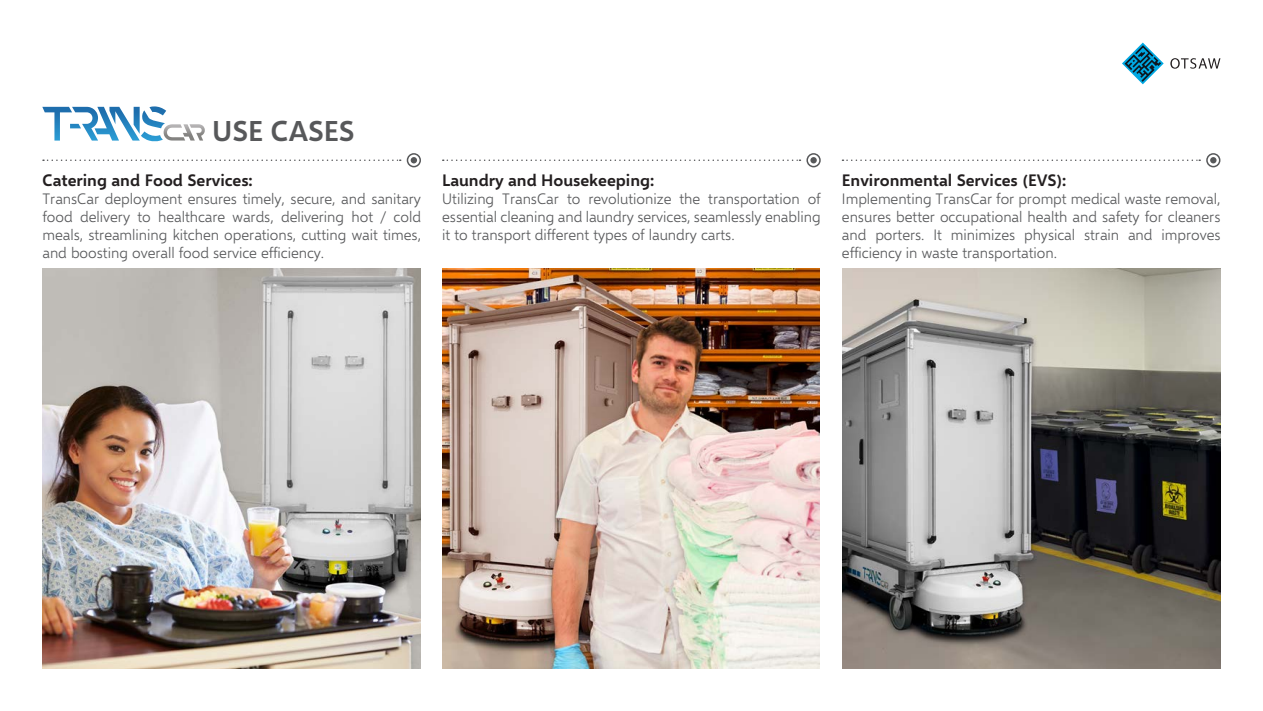
<style>
.page{position:relative;width:1263px;height:711px;background:#fff}
.page>*{position:absolute;margin:0;border:0;box-sizing:border-box;transform-origin:0 0}
.t1{font:600 28.5px "Selawik";color:#57585a}
.t2{font:600 16.5px "Selawik";color:#231f20}
.t3{font:300 15px/18px "Selawik";color:#57585a;text-align:justify}
</style>
<div class="page">
<img style="left:43px;top:268px;width:377px;height:400px">
<img style="left:442px;top:269px;width:378px;height:399px">
<img style="left:843px;top:268px;width:377px;height:400px">
<div style="left:407px;top:153px;width:14px;height:14px;border:2px solid #57585a;border-radius:50%"></div>
<svg style="left:411px;top:157px;width:6px;height:6px"></svg>
<svg style="left:43px;top:159px;width:358px;height:2px"></svg>
<div style="left:1206px;top:153px;width:14px;height:14px;border:2px solid #57585a;border-radius:50%"></div>
<svg style="left:1210px;top:157px;width:6px;height:6px"></svg>
<svg style="left:842px;top:159px;width:358px;height:2px"></svg>
<div style="left:806px;top:153px;width:15px;height:14px;border:2px solid #57585a;border-radius:50%"></div>
<div style="left:810px;top:157px;width:7px;height:6px;background:#57585a;border-radius:50%"></div>
<svg style="left:443px;top:159px;width:357px;height:2px"></svg>
<svg style="left:42px;top:106px;width:163px;height:35px"></svg>
<svg style="left:1170px;top:58px;width:50px;height:11px"></svg>
<svg style="left:1122px;top:43px;width:42px;height:41px"></svg>
<p class="t1" style="left:212px;top:113px;width:144px">USE CASES</p>
<p class="t2" style="left:43px;top:169px;width:212px">Catering and Food Services:</p>
<p class="t3" style="left:43px;top:189px;width:380px">TransCar deployment ensures timely, secure, and sanitary food delivery to healthcare wards, delivering hot / cold meals, streamlining kitchen operations, cutting wait times, and boosting overall food service efficiency.</p>
<p class="t2" style="left:442px;top:169px;width:214px">Laundry and Housekeeping:</p>
<p class="t3" style="left:442px;top:189px;width:380px">Utilizing TransCar to revolutionize the transportation of essential cleaning and laundry services, seamlessly enabling it to transport different types of laundry carts.</p>
<p class="t2" style="left:842px;top:169px;width:226px">Environmental Services (EVS):</p>
<p class="t3" style="left:842px;top:189px;width:380px">Implementing TransCar for prompt medical waste removal, ensures better occupational health and safety for cleaners and porters. It minimizes physical strain and improves efficiency in waste transportation.</p>
</div>
